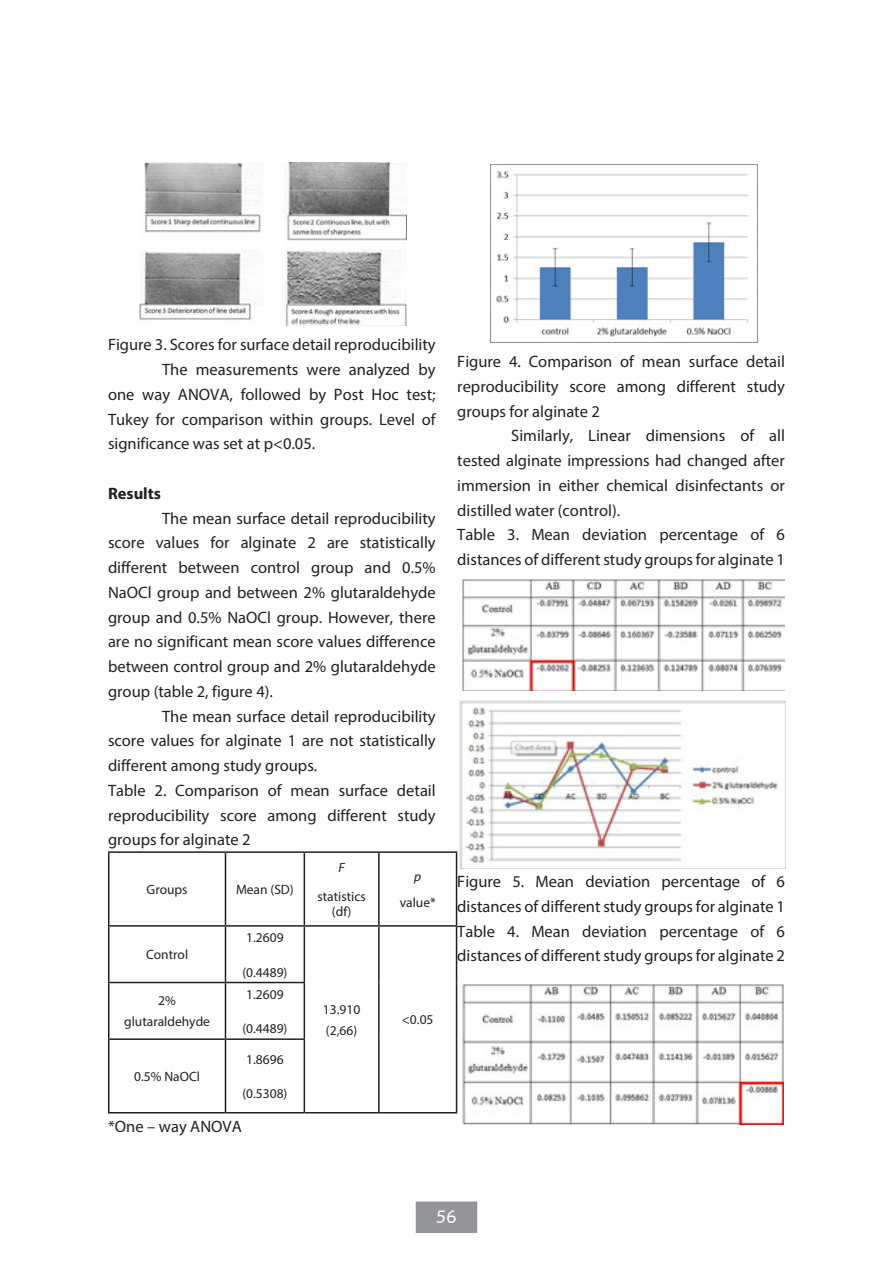
<style>
.page{position:relative;width:893px;height:1263px;background:#fff}
.page>*{position:absolute;margin:0;border:0;box-sizing:border-box;transform-origin:0 0}
.t1{font:18px "Maiandra GD";color:#fff}
.t2{font:16.5px/24.8px "Myriad Pro";color:#231f20;text-align:justify}
.t3{font:700 16.5px "Myriad Pro";color:#231f20}
.t4{font:13.5px/21px "Myriad Pro";color:#231f20;text-align:center}
.t5{font:italic 13.5px "Myriad Pro";color:#231f20}
</style>
<div class="page">
<img style="left:139px;top:163px;width:268px;height:163px">
<hr style="left:108px;top:851px;width:117px;height:2px;background:#231f20">
<hr style="left:108px;top:853px;width:2px;height:72px;background:#231f20">
<hr style="left:225px;top:851px;width:79px;height:2px;background:#231f20">
<hr style="left:225px;top:853px;width:1px;height:72px;background:#231f20">
<hr style="left:304px;top:851px;width:75px;height:2px;background:#231f20">
<hr style="left:304px;top:853px;width:1px;height:72px;background:#231f20">
<hr style="left:379px;top:851px;width:78px;height:2px;background:#231f20">
<hr style="left:378px;top:853px;width:2px;height:72px;background:#231f20">
<hr style="left:456px;top:853px;width:1px;height:72px;background:#231f20">
<hr style="left:108px;top:925px;width:117px;height:2px;background:#231f20">
<hr style="left:108px;top:927px;width:2px;height:55px;background:#231f20">
<hr style="left:225px;top:925px;width:79px;height:2px;background:#231f20">
<hr style="left:225px;top:927px;width:1px;height:55px;background:#231f20">
<hr style="left:304px;top:925px;width:75px;height:2px;background:#231f20">
<hr style="left:304px;top:927px;width:1px;height:55px;background:#231f20">
<hr style="left:379px;top:925px;width:78px;height:2px;background:#231f20">
<hr style="left:378px;top:927px;width:2px;height:55px;background:#231f20">
<hr style="left:456px;top:927px;width:1px;height:55px;background:#231f20">
<hr style="left:108px;top:982px;width:117px;height:1px;background:#231f20">
<hr style="left:108px;top:983px;width:2px;height:55px;background:#231f20">
<hr style="left:225px;top:982px;width:80px;height:1px;background:#231f20">
<hr style="left:225px;top:983px;width:1px;height:55px;background:#231f20">
<hr style="left:304px;top:983px;width:1px;height:55px;background:#231f20">
<hr style="left:378px;top:982px;width:2px;height:57px;background:#231f20">
<hr style="left:456px;top:982px;width:1px;height:57px;background:#231f20">
<hr style="left:108px;top:1038px;width:117px;height:2px;background:#231f20">
<hr style="left:108px;top:1040px;width:2px;height:72px;background:#231f20">
<hr style="left:225px;top:1038px;width:80px;height:2px;background:#231f20">
<hr style="left:225px;top:1040px;width:1px;height:72px;background:#231f20">
<hr style="left:304px;top:1040px;width:1px;height:72px;background:#231f20">
<hr style="left:378px;top:1039px;width:2px;height:73px;background:#231f20">
<hr style="left:456px;top:1039px;width:1px;height:73px;background:#231f20">
<hr style="left:108px;top:1112px;width:117px;height:1px;background:#231f20">
<hr style="left:225px;top:1112px;width:79px;height:1px;background:#231f20">
<hr style="left:304px;top:1112px;width:75px;height:1px;background:#231f20">
<hr style="left:379px;top:1112px;width:78px;height:1px;background:#231f20">
<img style="left:490px;top:165px;width:268px;height:177px">
<img style="left:462px;top:579px;width:323px;height:112px">
<img style="left:459px;top:700px;width:326px;height:168px">
<img style="left:462px;top:984px;width:322px;height:140px">
<div style="left:416px;top:1201px;width:61px;height:32px;background:#939598;border:2px solid #939598"></div>
<p class="t2" style="left:108px;top:332px;width:329px">Figure 3. Scores for surface detail reproducibility</p>
<p class="t2" style="left:108px;top:357px;width:329px;text-indent:54px">The measurements were analyzed by one way ANOVA, followed by Post Hoc test; Tukey for comparison within groups. Level of significance was set at p&lt;0.05.</p>
<p class="t3" style="left:108px;top:482px;width:55px">Results</p>
<p class="t2" style="left:108px;top:505px;width:329px;text-indent:54px">The mean surface detail reproducibility score values for alginate 2 are statistically different between control group and 0.5% NaOCl group and between 2% glutaraldehyde group and 0.5% NaOCl group. However, there are no significant mean score values difference between control group and 2% glutaraldehyde group (table 2, figure 4).</p>
<p class="t2" style="left:108px;top:703px;width:329px;text-indent:54px">The mean surface detail reproducibility score values for alginate 1 are not statistically different among study groups.</p>
<p class="t2" style="left:108px;top:778px;width:329px">Table 2. Comparison of mean surface detail reproducibility score among different study groups for alginate 2</p>
<p class="t4" style="left:147px;top:879px;width:43px">Groups</p>
<p class="t4" style="left:236px;top:879px;width:59px">Mean (SD)</p>
<p class="t5" style="left:338px;top:859px;width:8px">F</p>
<p class="t4" style="left:317px;top:888px;width:50px;line-height:15px">statistics (df)</p>
<p class="t5" style="left:414px;top:868px;width:9px">p</p>
<p class="t4" style="left:400px;top:891px;width:37px">value*</p>
<p class="t4" style="left:146px;top:944px;width:44px">Control</p>
<p class="t4" style="left:124px;top:990px;width:87px">2% glutaraldehyde</p>
<p class="t4" style="left:134px;top:1066px;width:67px">0.5% NaOCl</p>
<p class="t4" style="left:246px;top:927px;width:39px">1.2609</p>
<p class="t4" style="left:242px;top:961px;width:47px">(0.4489)</p>
<p class="t4" style="left:246px;top:983px;width:39px">1.2609</p>
<p class="t4" style="left:242px;top:1018px;width:47px">(0.4489)</p>
<p class="t4" style="left:246px;top:1048px;width:39px">1.8696</p>
<p class="t4" style="left:242px;top:1083px;width:47px">(0.5308)</p>
<p class="t2" style="left:108px;top:1114px;width:135px">*One – way ANOVA</p>
<p class="t4" style="left:323px;top:999px;width:39px;text-align:left">13.910 (2,66)</p>
<p class="t4" style="left:402px;top:1009px;width:33px">&lt;0.05</p>
<p class="t2" style="left:457px;top:349px;width:329px">Figure 4. Comparison of mean surface detail reproducibility score among different study groups for alginate 2</p>
<p class="t2" style="left:457px;top:423px;width:329px;text-indent:54px">Similarly, Linear dimensions of all tested alginate impressions had changed after immersion in either chemical disinfectants or distilled water (control).</p>
<p class="t2" style="left:457px;top:522px;width:329px">Table 3. Mean deviation percentage of 6 distances of different study groups for alginate 1</p>
<p class="t2" style="left:457px;top:869px;width:329px">Figure 5. Mean deviation percentage of 6 distances of different study groups for alginate 1</p>
<p class="t2" style="left:457px;top:918px;width:329px">Table 4. Mean deviation percentage of 6 distances of different study groups for alginate 2</p>
<p class="t1" style="left:436px;top:1206px;width:22px">56</p>
</div>
